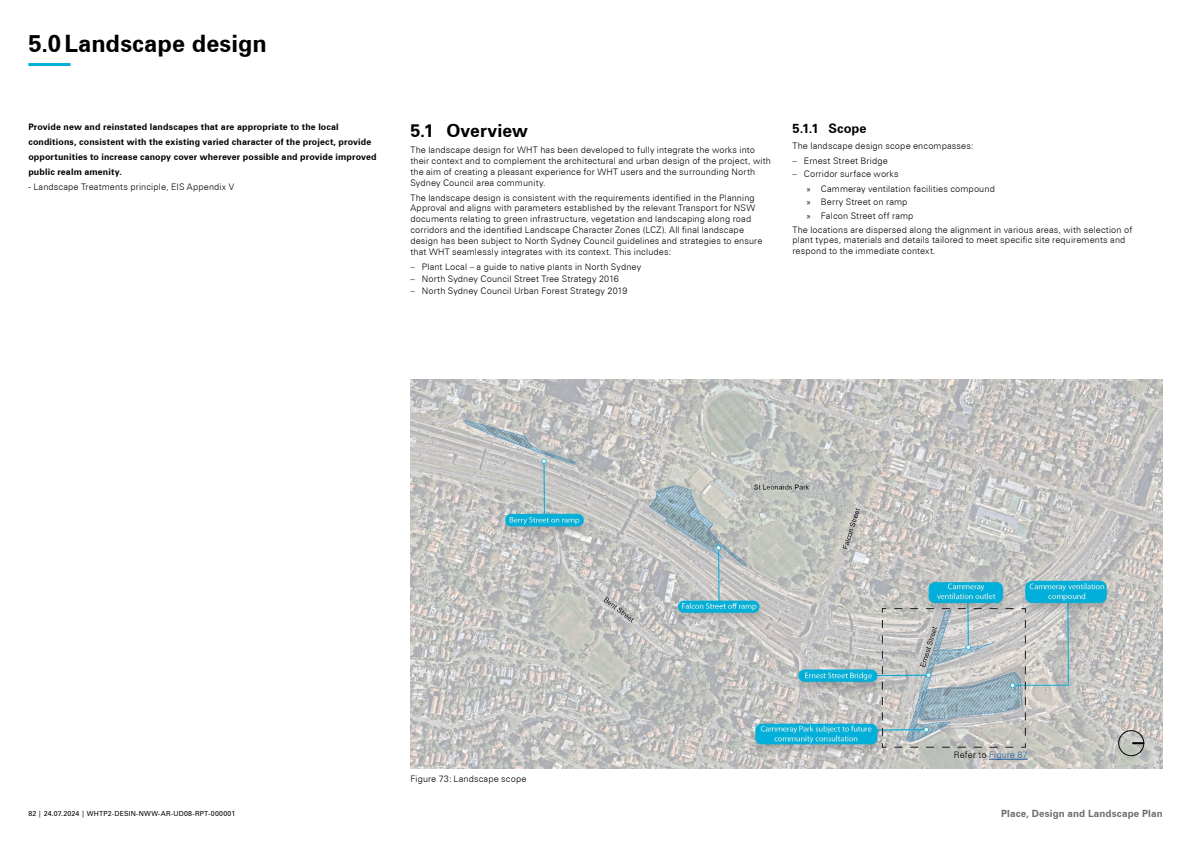
<style>
.page{position:relative;width:1191px;height:842px;background:#fff}
.page>*{position:absolute;margin:0;border:0;box-sizing:border-box;transform-origin:0 0}
.t1{font:700 24px "Zurich BT";color:#000}
.t2{font:700 18px "Zurich BT";color:#000}
.t3{font:700 13px "Zurich BT";letter-spacing:.005em;color:#000}
.t4{font:700 10px "Zurich BT";letter-spacing:.01em;color:#6d6e71}
.DI___04___Body{font:300 9px/10.8px "Zurich BT";letter-spacing:.015em;color:#000}
.DI___04a___Body_Bold{font:700 9px/15px "Zurich BT";letter-spacing:.015em;color:#000}
.DI___04a___Body_Bold-2{font:300 9px "Zurich BT";letter-spacing:.015em;color:#000}
.DI___04___Body-2{font:300 9px "Zurich BT";letter-spacing:.01em;color:#215e9e}
.t5{font:7px "Zurich BT";letter-spacing:.03em;color:#000}
.s1{font-family:"Myriad Pro";font-weight:400}
.s2{color:#000}
</style>
<div class="page">
<hr style="left:28px;top:63px;width:43px;height:3px;background:#00b0db">
<img style="left:410px;top:380px;width:752px;height:389px">
<hr style="left:989px;top:759px;width:38px;height:1px;background:#215e9e">
<div style="left:1118px;top:730px;width:26px;height:26px;border:1px solid #000;border-radius:50%"></div>
<svg style="left:1132px;top:742px;width:12px;height:2px"></svg>
<svg style="left:881px;top:608px;width:145px;height:140px;background:#b9bfc2"></svg>
<h1 class="t1" style="left:28px;top:28px;width:240px">5.0Landscape design</h1>
<p class="DI___04a___Body_Bold" style="left:28px;top:119px;width:350px">Provide new and reinstated landscapes that are appropriate to the local conditions, consistent with the existing varied character of the project, provide opportunities to increase canopy cover wherever possible and provide improved public realm amenity.</p>
<p class="DI___04a___Body_Bold-2" style="left:28px;top:181px;width:207px">- Landscape Treatments principle, EIS Appendix V</p>
<h2 class="t2" style="left:410px;top:119px;width:119px">5.1 Overview</h2>
<p class="DI___04___Body" style="left:410px;top:144px;width:362px">The landscape design for WHT has been developed to fully integrate the works into their context and to complement the architectural and urban design of the project, with the aim of creating a pleasant experience for WHT users and the surrounding North Sydney Council area community.</p>
<p class="DI___04___Body" style="left:410px;top:192px;width:353px">The landscape design is consistent with the requirements identified in the Planning Approval and aligns with parameters established by the relevant Transport for NSW documents relating to green infrastructure, vegetation and landscaping along road corridors and the identified Landscape Character Zones (LCZ). All final landscape design has been subject to North Sydney Council guidelines and strategies to ensure that WHT seamlessly integrates with its context. This includes:</p>
<p class="DI___04___Body" style="left:410px;top:261px;width:232px">– Plant Local – a guide to native plants in North Sydney</p>
<p class="DI___04___Body" style="left:410px;top:273px;width:210px">– North Sydney Council Street Tree Strategy 2016</p>
<p class="DI___04___Body" style="left:410px;top:285px;width:218px">– North Sydney Council Urban Forest Strategy 2019</p>
<p class="t3" style="left:792px;top:120px;width:76px">5.1.1 Scope</p>
<p class="DI___04___Body" style="left:792px;top:141px;width:183px">The landscape design scope encompasses:</p>
<p class="DI___04___Body" style="left:792px;top:156px;width:97px">– Ernest Street Bridge</p>
<p class="DI___04___Body" style="left:792px;top:168px;width:108px">– Corridor surface works</p>
<p class="DI___04___Body" style="left:806px;top:183px;width:190px"><span class="s1">»</span> Cammeray ventilation facilities compound</p>
<p class="DI___04___Body" style="left:806px;top:197px;width:102px"><span class="s1">»</span> Berry Street on ramp</p>
<p class="DI___04___Body" style="left:806px;top:210px;width:108px"><span class="s1">»</span> Falcon Street off ramp</p>
<p class="DI___04___Body" style="left:792px;top:224px;width:341px">The locations are dispersed along the alignment in various areas, with selection of plant types, materials and details tailored to meet specific site requirements and respond to the immediate context.</p>
<p class="DI___04___Body" style="left:410px;top:773px;width:117px">Figure 73: Landscape scope</p>
<p class="DI___04___Body-2" style="left:953px;top:750px;width:75px"><span class="s2">Refer to</span> Figure 87</p>
<p class="t5" style="left:28px;top:809px;width:208px">82 | 24.07.2024 | WHTP2-DESIN-NWW-AR-UD08-RPT-000001</p>
<p class="t4" style="left:1001px;top:807px;width:163px">Place, Design and Landscape Plan</p>
</div>
